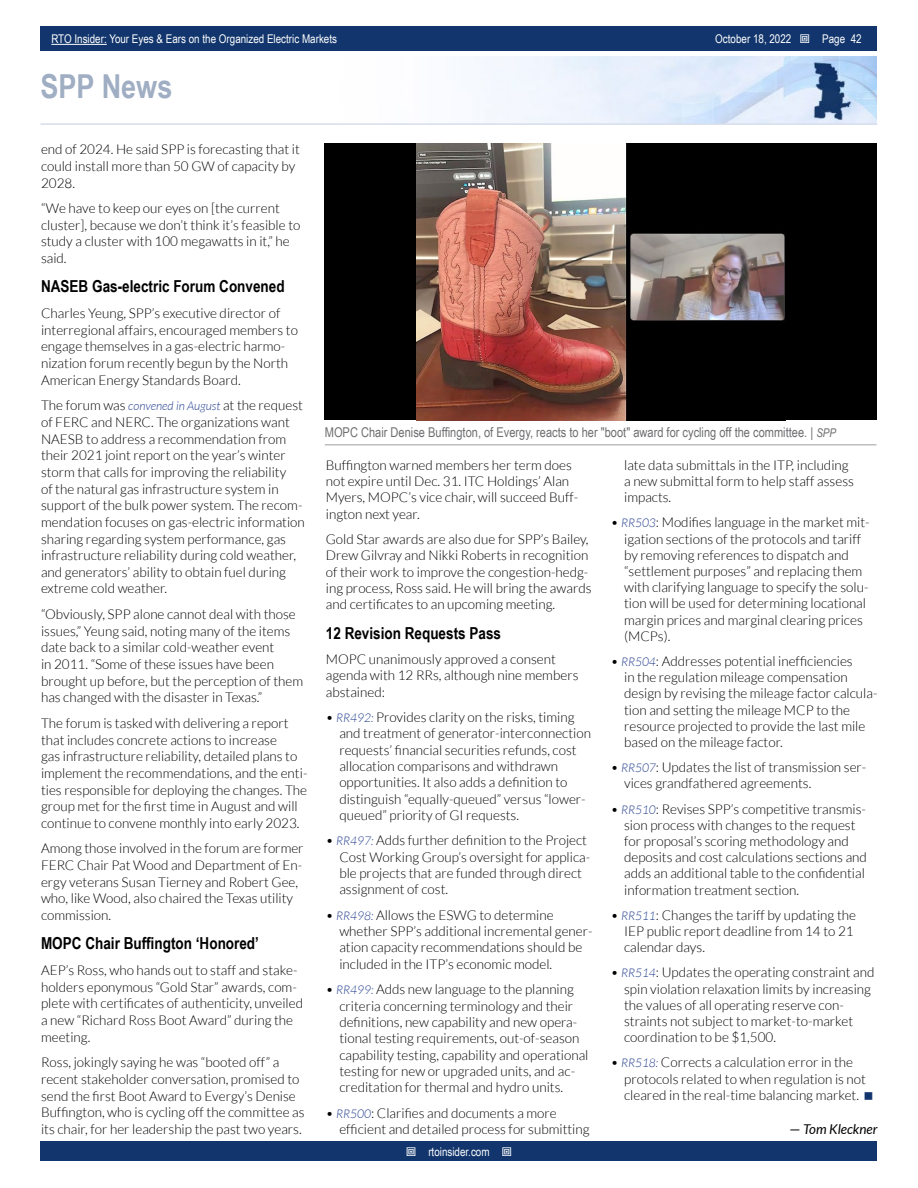
<style>
.page{position:relative;width:918px;height:1188px;background:#fff}
.page>*{position:absolute;margin:0;border:0;box-sizing:border-box;transform-origin:0 0}
.t1{font:700 33px "Arial Narrow";color:#a0aec4}
.t2{font:700 16.5px "Arial Narrow";color:#000}
.t3{font:300 13.5px/16.6px "Lato";color:#000}
.t4{font:13.5px "Arial Narrow";color:#6d6e71}
.t5{font:italic 13.5px "Lato";color:#000}
.t6{font:12px "Arial Narrow";color:#fff}
.s1{font-style:italic;font-size:12px;color:#25408f}
.s2{font-style:italic;font-size:12px}
.s3{font-style:normal}
</style>
<div class="page">
<div style="left:41px;top:1142px;width:836px;height:19px;background:#11356c"></div>
<div style="left:41px;top:27px;width:836px;height:24px;background:#11356c"></div>
<hr style="left:51px;top:44px;width:56px;height:1px;background:#fff">
<img style="left:474px;top:56px;width:403px;height:67px">
<hr style="left:40px;top:123px;width:837px;height:2px;background:#d6deec">
<hr style="left:325px;top:444px;width:551px;height:2px;background:#bfbfbf">
<div style="left:325px;top:143px;width:552px;height:277px;background:#000"></div>
<img style="left:417px;top:143px;width:368px;height:277px">
<p class="t6" style="left:51px;top:30px;width:287px">RTO Insider: Your Eyes &amp; Ears on the Organized Electric Markets</p>
<p class="t6" style="left:715px;top:30px;width:78px">October 18, 2022</p>
<p class="t6" style="left:822px;top:30px;width:41px">Page 42</p>
<h1 class="t1" style="left:40px;top:61px;width:133px">SPP News</h1>
<p class="t3" style="left:41px;top:141px;width:260px">end of 2024. He said SPP is forecasting that it could install more than 50 GW of capacity by<br>2028.</p>
<p class="t3" style="left:41px;top:200px;width:261px">“We have to keep our eyes on [the current cluster], because we don’t think it’s feasible to study a cluster with 100 megawatts in it,” he said.</p>
<p class="t2" style="left:41px;top:274px;width:245px">NASEB Gas-electric Forum Convened</p>
<p class="t3" style="left:41px;top:305px;width:259px">Charles Yeung, SPP’s executive director of interregional affairs, encouraged members to engage themselves in a gas-electric harmo&shy;nization forum recently begun by the North American Energy Standards Board.</p>
<p class="t3" style="left:41px;top:397px;width:265px">The forum was <span class="s1">convened in August</span> at the request of FERC and NERC. The organizations want NAESB to address a recommendation from their 2021 joint report on the year’s winter storm that calls for improving the reliability<br>of the natural gas infrastructure system in support of the bulk power system. The recom&shy;mendation focuses on gas-electric information sharing regarding system performance, gas infrastructure reliability during cold weather, and generators’ ability to obtain fuel during extreme cold weather.</p>
<p class="t3" style="left:41px;top:606px;width:264px">“Obviously, SPP alone cannot deal with those issues,” Yeung said, noting many of the items date back to a similar cold-weather event<br>in 2011. “Some of these issues have been brought up before, but the perception of them has changed with the disaster in Texas.”</p>
<p class="t3" style="left:41px;top:715px;width:268px">The forum is tasked with delivering a report that includes concrete actions to increase<br>gas infrastructure reliability, detailed plans to implement the recommendations, and the enti&shy;ties responsible for deploying the changes. The group met for the first time in August and will continue to convene monthly into early 2023.</p>
<p class="t3" style="left:41px;top:840px;width:264px">Among those involved in the forum are former FERC Chair Pat Wood and Department of En&shy;ergy veterans Susan Tierney and Robert Gee, who, like Wood, also chaired the Texas utility commission.</p>
<p class="t2" style="left:41px;top:931px;width:219px">MOPC Chair Buffington ‘Honored’</p>
<p class="t3" style="left:41px;top:962px;width:264px">AEP’s Ross, who hands out to staff and stake&shy;holders eponymous “Gold Star” awards, com&shy;plete with certificates of authenticity, unveiled a new “Richard Ross Boot Award” during the meeting.</p>
<p class="t3" style="left:41px;top:1054px;width:265px">Ross, jokingly saying he was “booted off” a recent stakeholder conversation, promised to send the first Boot Award to Evergy’s Denise Buffington, who is cycling off the committee as its chair, for her leadership the past two years.</p>
<p class="t4" style="left:325px;top:423px;width:513px">MOPC Chair Denise Buffington, of Evergy, reacts to her "boot" award for cycling off the committee. | <span class="s2">SPP</span></p>
<p class="t3" style="left:326px;top:457px;width:254px">Buffington warned members her term does not expire until Dec. 31. ITC Holdings’ Alan Myers, MOPC’s vice chair, will succeed Buff&shy;ington next year.</p>
<p class="t3" style="left:326px;top:531px;width:267px">Gold Star awards are also due for SPP’s Bailey, Drew Gilvray and Nikki Roberts in recognition of their work to improve the congestion-hedg&shy;ing process, Ross said. He will bring the awards and certificates to an upcoming meeting.</p>
<p class="t2" style="left:326px;top:620px;width:177px">12 Revision Requests Pass</p>
<p class="t3" style="left:326px;top:651px;width:254px">MOPC unanimously approved a consent agenda with 12 RRs, although nine members abstained:</p>
<p class="t3" style="left:339px;top:709px;width:253px;text-indent:-14px">• <span class="s1">RR492:</span> Provides clarity on the risks, timing and treatment of generator-interconnection requests’ financial securities refunds, cost allocation comparisons and withdrawn opportunities. It also adds a definition to distinguish “equally-queued” versus “lower&shy;queued” priority of GI requests.</p>
<p class="t3" style="left:339px;top:832px;width:252px;text-indent:-14px">• <span class="s1">RR497:</span> Adds further definition to the Project Cost Working Group’s oversight for applica&shy;ble projects that are funded through direct assignment of cost.</p>
<p class="t3" style="left:339px;top:907px;width:255px;text-indent:-14px">• <span class="s1">RR498:</span> Allows the ESWG to determine whether SPP’s additional incremental gener&shy;ation capacity recommendations should be included in the ITP’s economic model.</p>
<p class="t3" style="left:339px;top:981px;width:251px;text-indent:-14px">• <span class="s1">RR499:</span> Adds new language to the planning criteria concerning terminology and their definitions, new capability and new opera&shy;tional testing requirements, out-of-season capability testing, capability and operational testing for new or upgraded units, and ac&shy;creditation for thermal and hydro units.</p>
<p class="t3" style="left:339px;top:1105px;width:252px;text-indent:-14px">• <span class="s1">RR500</span>: Clarifies and documents a more efficient and detailed process for submitting</p>
<p class="t6" style="left:428px;top:1143px;width:63px">rtoinsider.com</p>
<p class="t3" style="left:624px;top:457px;width:231px;line-height:16.2px">late data submittals in the ITP, including a new submittal form to help staff assess impacts.</p>
<p class="t3" style="left:624px;top:514px;width:247px;line-height:16.2px;text-indent:-13px">• <span class="s1">RR503</span>: Modifies language in the market mit&shy;igation sections of the protocols and tariff by removing references to dispatch and “settlement purposes” and replacing them with clarifying language to specify the solu&shy;tion will be used for determining locational margin prices and marginal clearing prices (MCPs).</p>
<p class="t3" style="left:624px;top:653px;width:255px;line-height:16.2px;text-indent:-14px">• <span class="s1">RR504</span>: Addresses potential inefficiencies<br>in the regulation mileage compensation design by revising the mileage factor calcula&shy;tion and setting the mileage MCP to the resource projected to provide the last mile based on the mileage factor.</p>
<p class="t3" style="left:624px;top:759px;width:244px;line-height:16.2px;text-indent:-13px">• <span class="s1">RR507</span>: Updates the list of transmission ser&shy;vices grandfathered agreements.</p>
<p class="t3" style="left:624px;top:801px;width:244px;line-height:16.2px;text-indent:-14px">• <span class="s1">RR510</span>: Revises SPP’s competitive transmis&shy;sion process with changes to the request for proposal’s scoring methodology and deposits and cost calculations sections and adds an additional table to the confidential information treatment section.</p>
<p class="t3" style="left:624px;top:907px;width:233px;line-height:16.2px;text-indent:-14px">• <span class="s1">RR511</span>: Changes the tariff by updating the<br>IEP public report deadline from 14 to 21 calendar days.</p>
<p class="t3" style="left:624px;top:964px;width:252px;line-height:16.2px;text-indent:-14px">• <span class="s1">RR514</span>: Updates the operating constraint and spin violation relaxation limits by increasing the values of all operating reserve con&shy;straints not subject to market-to-market coordination to be $1,500.</p>
<p class="t3" style="left:624px;top:1054px;width:243px;line-height:16.2px;text-indent:-13px">• <span class="s1">RR518:</span> Corrects a calculation error in the protocols related to when regulation is not cleared in the real-time balancing market.</p>
<p class="t5" style="left:790px;top:1121px;width:89px"><span class="s3">—</span> Tom Kleckner</p>
</div>
